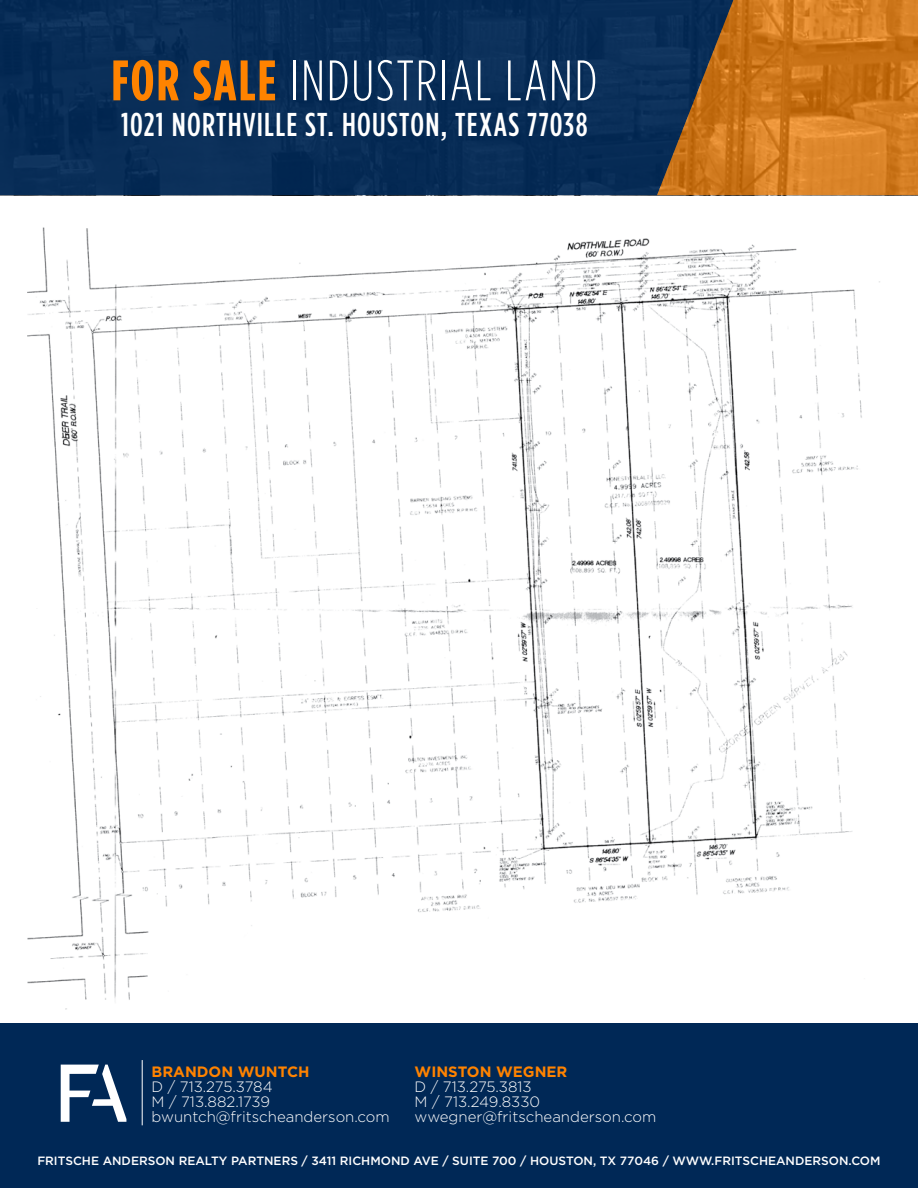
<style>
.page{position:relative;width:918px;height:1188px;background:#fff}
.page>*{position:absolute;margin:0;border:0;box-sizing:border-box;transform-origin:0 0}
.t1{font:300 57px "Gotham Condensed";letter-spacing:.025em;color:#fff}
.t2{font:500 33px "Gotham Condensed";letter-spacing:.04em;color:#fff}
.t3{font:300 15px/15px "Gotham";color:#fff}
.t4{font:700 15px "Gotham";color:#ff8300}
.t5{font:500 12px "Gotham";color:#fff}
.s1{font-weight:700;color:#ff8300}
</style>
<div class="page">
<div style="left:0;top:0;width:657px;height:195px;background:#082d57"></div>
<svg style="left:657px;top:0;width:261px;height:195px;background:#b26e26"></svg>
<div style="left:0;top:1024px;width:918px;height:164px;background:#002856"></div>
<svg style="left:61px;top:1065px;width:65px;height:57px"></svg>
<hr style="left:142px;top:1060px;width:1px;height:65px;background:#fff">
<img style="left:27px;top:227px;width:853px;height:783px">
<h1 class="t1" style="left:111px;top:48px;width:487px"><span class="s1">FOR SALE</span> INDUSTRIAL LAND</h1>
<h2 class="t2" style="left:121px;top:106px;width:468px">1021 NORTHVILLE ST. HOUSTON, TEXAS 77038</h2>
<p class="t4" style="left:152px;top:1063px;width:159px">BRANDON WUNTCH</p>
<p class="t3" style="left:152px;top:1079px;width:240px">D / 713.275.3784<br>M / 713.882.1739 bwuntch@fritscheanderson.com</p>
<p class="t4" style="left:415px;top:1063px;width:154px">WINSTON WEGNER</p>
<p class="t3" style="left:415px;top:1079px;width:243px">D / 713.275.3813<br>M / 713.249.8330 wwegner@fritscheanderson.com</p>
<p class="t5" style="left:37px;top:1153px;width:845px">FRITSCHE ANDERSON REALTY PARTNERS / 3411 RICHMOND AVE / SUITE 700 / HOUSTON, TX 77046 / WWW.FRITSCHEANDERSON.COM</p>
</div>
